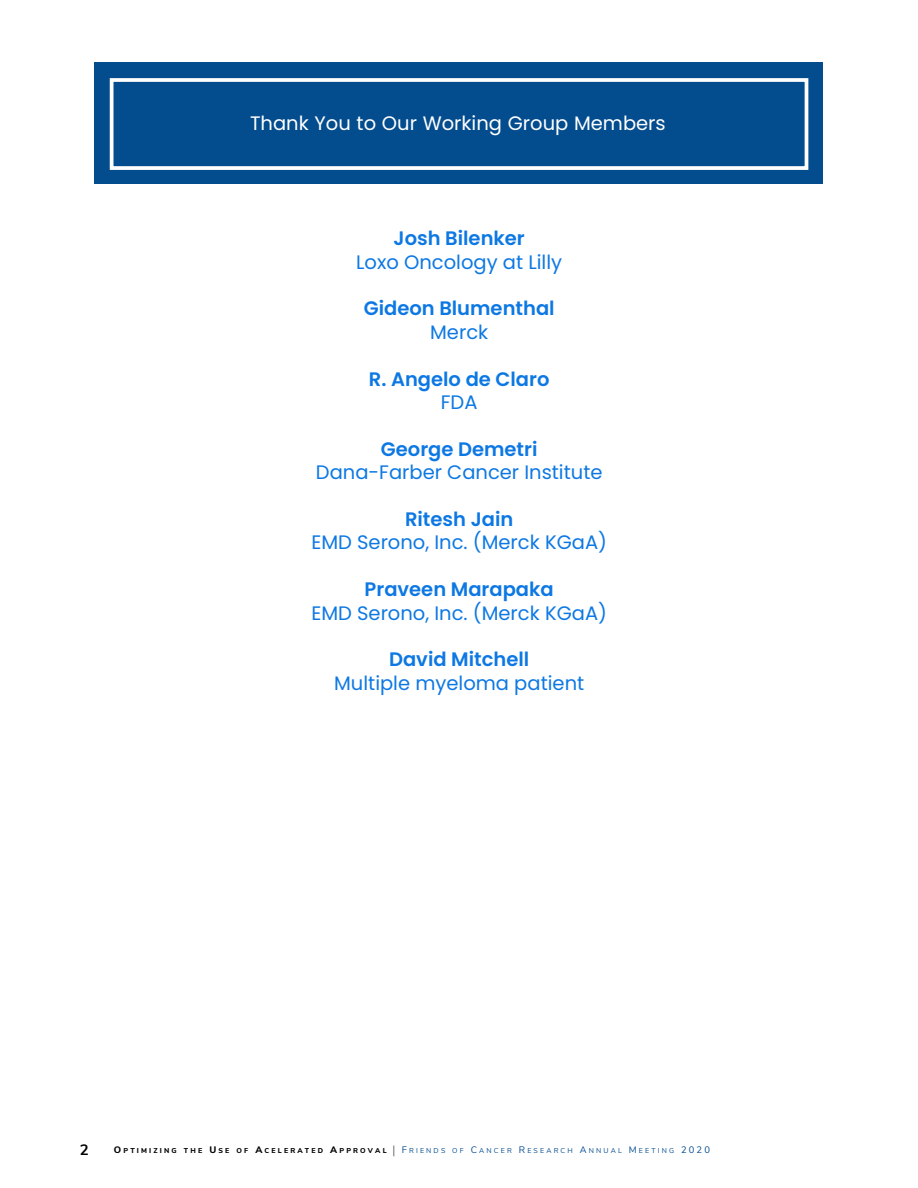
<style>
.page{position:relative;width:918px;height:1188px;background:#fff}
.page>*{position:absolute;margin:0;border:0;box-sizing:border-box;transform-origin:0 0}
.t1{font:19.5px "Poppins";color:#0d78e3}
.t2{font:600 19.5px "Poppins";color:#0d78e3}
.t3{font:19.5px "Poppins";color:#fff}
.t4{font:700 15px "Nunito Sans";color:#000}
.t5{font:800 7.05px "Nunito Sans";letter-spacing:.305em;color:#000}
.s1{font-size:9.3px}
.s2{font-weight:200;font-size:12px}
.s3{font-weight:400;font-size:9.3px;color:#034c8e}
.s4{font-weight:400;color:#034c8e}
</style>
<div class="page">
<div style="left:94px;top:62px;width:729px;height:122px;background:#034c8e"></div>
<div style="left:110px;top:78px;width:698px;height:92px;border:4px solid #fff"></div>
<p class="t3" style="left:250px;top:112px;width:417px">Thank You to Our Working Group Members</p>
<p class="t2" style="left:394px;top:227px;width:133px">Josh Bilenker</p>
<p class="t1" style="left:356px;top:250px;width:207px">Loxo Oncology at Lilly</p>
<p class="t2" style="left:364px;top:297px;width:192px">Gideon Blumenthal</p>
<p class="t1" style="left:430px;top:321px;width:60px">Merck</p>
<p class="t2" style="left:369px;top:367px;width:182px">R. Angelo de Claro</p>
<p class="t1" style="left:441px;top:391px;width:38px">FDA</p>
<p class="t2" style="left:381px;top:438px;width:158px">George Demetri</p>
<p class="t1" style="left:316px;top:461px;width:288px">Dana-Farber Cancer Institute</p>
<p class="t2" style="left:405px;top:508px;width:110px">Ritesh Jain</p>
<p class="t1" style="left:311px;top:531px;width:297px">EMD Serono, Inc. (Merck KGaA)</p>
<p class="t2" style="left:365px;top:578px;width:191px">Praveen Marapaka</p>
<p class="t1" style="left:311px;top:601px;width:297px">EMD Serono, Inc. (Merck KGaA)</p>
<p class="t2" style="left:389px;top:648px;width:142px">David Mitchell</p>
<p class="t1" style="left:334px;top:672px;width:252px">Multiple myeloma patient</p>
<p class="t4" style="left:80px;top:1139px;width:11px">2</p>
<p class="t5" style="left:114px;top:1146px;width:598px"><span class="s1">O</span>PTIMIZING THE <span class="s1">U</span>SE OF <span class="s1">A</span>CELERATED <span class="s1">A</span>PPROVAL <span class="s2">|</span> <span class="s3">F</span><span class="s4">RIENDS OF</span> <span class="s3">C</span><span class="s4">ANC ER</span> <span class="s3">R</span> <span class="s4">ESEARC H</span> <span class="s3">A</span><span class="s4">NNUAL</span> <span class="s3">M</span><span class="s4">EETING</span> <span class="s3">2020</span></p>
</div>
